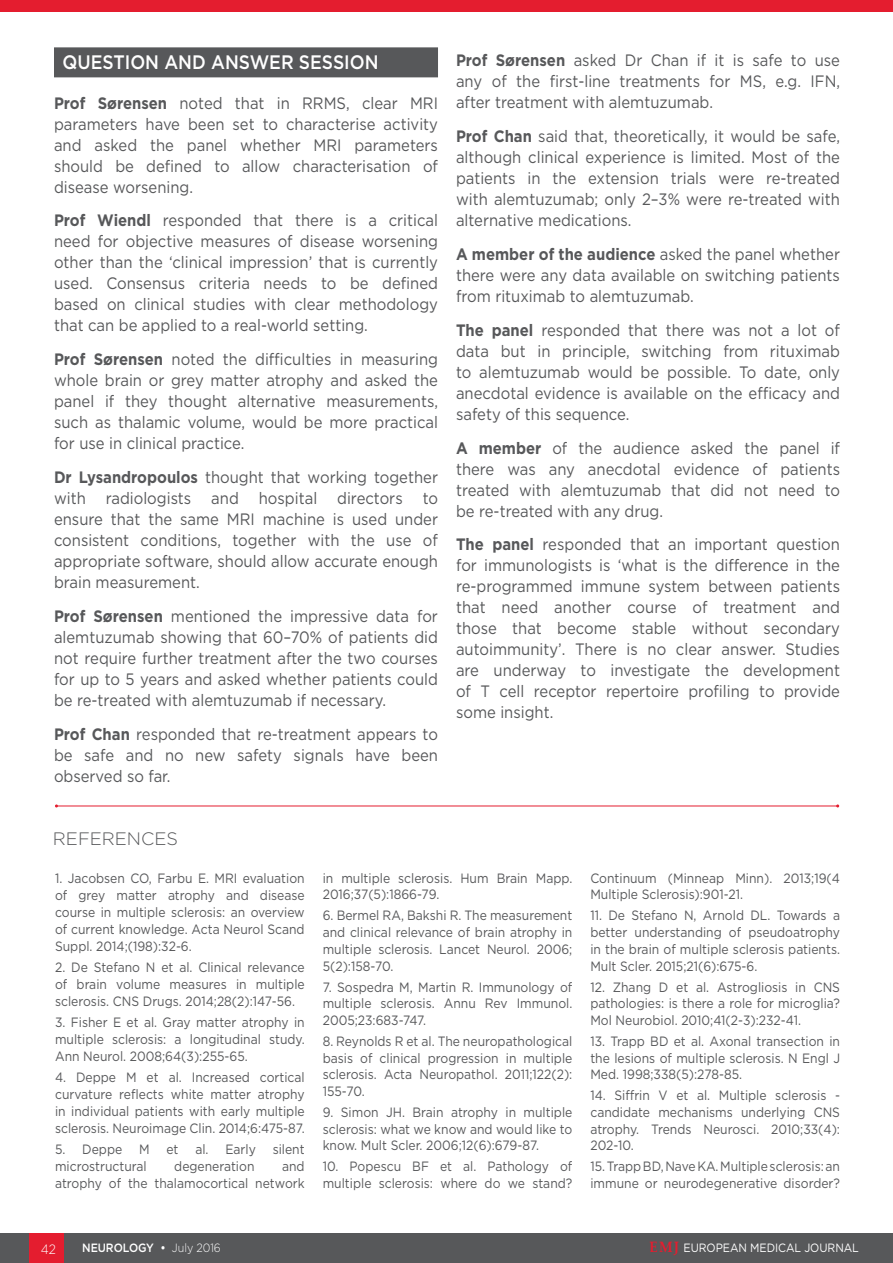
<style>
.page{position:relative;width:893px;height:1263px;background:#fff}
.page>*{position:absolute;margin:0;border:0;box-sizing:border-box;transform-origin:0 0}
._8__Heading_1{font:500 19.5px "Gotham";color:#fff;scale:.9 1}
._18__References_titl{font:300 18px "Gotham";color:#57585a}
._11__Main_text{font:16.5px/21px "Gotham";color:#57585a;text-align:justify;scale:.9 1}
._19__References_text{font:13.5px/16.6px "Gotham";color:#57585a;text-align:justify;scale:.9 1}
.t1{font:300 13.5px "Gotham";color:#fff;scale:.9 1}
.t2{font:12px "Gotham";letter-spacing:-.005em;color:#fff;scale:.9 1}
.t3{font:500 12px "Gotham";letter-spacing:-.005em;color:#fff;scale:.9 1}
.s1{font-weight:700}
.s2{font-weight:300}
.s3{font-family:"Palatino Linotype";font-weight:700;font-size:15px;color:#e41d2f}
</style>
<div class="page">
<div style="left:0;top:1233px;width:893px;height:30px;background:#57585a"></div>
<div style="left:30px;top:1233px;width:34px;height:30px;background:#e41d2f"></div>
<div style="left:0;top:0;width:893px;height:11px;background:#e41d2f"></div>
<hr style="left:56px;top:806px;width:782px;height:1px;background:#e41d2f">
<div style="left:54px;top:47px;width:384px;height:30px;background:#57585a"></div>
<p class="_8__Heading_1" style="left:63px;top:49px;width:353px">QUESTION AND ANSWER SESSION</p>
<p class="_11__Main_text" style="left:54px;top:92px;width:428px"><span class="s1">Prof Sørensen</span> noted that in RRMS, clear MRI parameters have been set to characterise activity and asked the panel whether MRI parameters should be defined to allow characterisation of disease worsening.</p>
<p class="_11__Main_text" style="left:54px;top:210px;width:428px"><span class="s1">Prof Wiendl</span> responded that there is a critical need for objective measures of disease worsening other than the ‘clinical impression’ that is currently used. Consensus criteria needs to be defined based on clinical studies with clear methodology that can be applied to a real-world setting.</p>
<p class="_11__Main_text" style="left:54px;top:348px;width:428px"><span class="s1">Prof Sørensen</span> noted the difficulties in measuring whole brain or grey matter atrophy and asked the panel if they thought alternative measurements, such as thalamic volume, would be more practical for use in clinical practice.</p>
<p class="_11__Main_text" style="left:54px;top:466px;width:428px"><span class="s1">Dr Lysandropoulos</span> thought that working together with radiologists and hospital directors to ensure that the same MRI machine is used under consistent conditions, together with the use of appropriate software, should allow accurate enough brain measurement.</p>
<p class="_11__Main_text" style="left:54px;top:605px;width:428px"><span class="s1">Prof Sørensen</span> mentioned the impressive data for alemtuzumab showing that 60–70% of patients did not require further treatment after the two courses for up to 5 years and asked whether patients could be re-treated with alemtuzumab if necessary.</p>
<p class="_11__Main_text" style="left:54px;top:723px;width:428px"><span class="s1">Prof Chan</span> responded that re-treatment appears to be safe and no new safety signals have been observed so far.</p>
<p class="_11__Main_text" style="left:456px;top:50px;width:428px"><span class="s1">Prof Sørensen</span> asked Dr Chan if it is safe to use any of the first-line treatments for MS, e.g. IFN, after treatment with alemtuzumab.</p>
<p class="_11__Main_text" style="left:456px;top:126px;width:428px"><span class="s1">Prof Chan</span> said that, theoretically, it would be safe, although clinical experience is limited. Most of the patients in the extension trials were re-treated with alemtuzumab; only 2–3% were re-treated with alternative medications.</p>
<p class="_11__Main_text" style="left:456px;top:243px;width:428px"><span class="s1">A member of the audience</span> asked the panel whether there were any data available on switching patients from rituximab to alemtuzumab.</p>
<p class="_11__Main_text" style="left:456px;top:319px;width:428px"><span class="s1">The panel</span> responded that there was not a lot of data but in principle, switching from rituximab to alemtuzumab would be possible. To date, only anecdotal evidence is available on the efficacy and safety of this sequence.</p>
<p class="_11__Main_text" style="left:456px;top:437px;width:428px"><span class="s1">A member</span> of the audience asked the panel if there was any anecdotal evidence of patients treated with alemtuzumab that did not need to be re-treated with any drug.</p>
<p class="_11__Main_text" style="left:456px;top:534px;width:428px"><span class="s1">The panel</span> responded that an important question for immunologists is ‘what is the difference in the re-programmed immune system between patients that need another course of treatment and those that become stable without secondary autoimmunity’. There is no clear answer. Studies are underway to investigate the development of T cell receptor repertoire profiling to provide some insight.</p>
<p class="_18__References_titl" style="left:53px;top:827px;width:127px">REFERENCES</p>
<p class="_19__References_text" style="left:55px;top:869px;width:279px">1. Jacobsen CO, Farbu E. MRI evaluation of grey matter atrophy and disease course in multiple sclerosis: an overview of current knowledge. Acta Neurol Scand Suppl. 2014;(198):32-6.</p>
<p class="_19__References_text" style="left:55px;top:958px;width:279px">2. De Stefano N et al. Clinical relevance of brain volume measures in multiple sclerosis. CNS Drugs. 2014;28(2):147-56.</p>
<p class="_19__References_text" style="left:55px;top:1013px;width:279px">3. Fisher E et al. Gray matter atrophy in multiple sclerosis: a longitudinal study.<br>Ann Neurol. 2008;64(3):255-65.</p>
<p class="_19__References_text" style="left:55px;top:1068px;width:279px">4. Deppe M et al. Increased cortical curvature reflects white matter atrophy in individual patients with early multiple sclerosis. Neuroimage Clin. 2014;6:475-87.</p>
<p class="_19__References_text" style="left:55px;top:1141px;width:279px">5. Deppe M et al. Early silent microstructural</p>
<p class="_19__References_text" style="left:55px;top:1157px;width:279px;text-align:right">and<br>atrophy of the thalamocortical network</p>
<p class="_19__References_text" style="left:174px;top:1158px;width:91px">degeneration</p>
<p class="_19__References_text" style="left:323px;top:869px;width:279px">in multiple sclerosis. Hum Brain Mapp.<br>2016;37(5):1866-79.</p>
<p class="_19__References_text" style="left:323px;top:907px;width:279px">6. Bermel RA, Bakshi R. The measurement and clinical relevance of brain atrophy in multiple sclerosis. Lancet Neurol. 2006; 5(2):158-70.</p>
<p class="_19__References_text" style="left:323px;top:978px;width:279px">7. Sospedra M, Martin R. Immunology of multiple sclerosis. Annu Rev Immunol.<br>2005;23:683-747.</p>
<p class="_19__References_text" style="left:323px;top:1032px;width:279px">8. Reynolds R et al. The neuropathological basis of clinical progression in multiple sclerosis. Acta Neuropathol. 2011;122(2):<br>155-70.</p>
<p class="_19__References_text" style="left:323px;top:1104px;width:279px">9. Simon JH. Brain atrophy in multiple sclerosis: what we know and would like to know. Mult Scler. 2006;12(6):679-87.</p>
<p class="_19__References_text" style="left:323px;top:1158px;width:279px">10. Popescu BF et al. Pathology of multiple sclerosis: where do we stand?</p>
<p class="_19__References_text" style="left:590px;top:869px;width:279px">Continuum (Minneap Minn). 2013;19(4<br>Multiple Sclerosis):901-21.</p>
<p class="_19__References_text" style="left:590px;top:907px;width:279px">11. De Stefano N, Arnold DL. Towards a better understanding of pseudoatrophy in the brain of multiple sclerosis patients.<br>Mult Scler. 2015;21(6):675-6.</p>
<p class="_19__References_text" style="left:590px;top:978px;width:279px">12. Zhang D et al. Astrogliosis in CNS pathologies: is there a role for microglia?<br>Mol Neurobiol. 2010;41(2-3):232-41.</p>
<p class="_19__References_text" style="left:590px;top:1032px;width:279px">13. Trapp BD et al. Axonal transection in the lesions of multiple sclerosis. N Engl J Med. 1998;338(5):278-85.</p>
<p class="_19__References_text" style="left:590px;top:1087px;width:279px">14. Siffrin V et al. Multiple sclerosis - candidate mechanisms underlying CNS atrophy. Trends Neurosci. 2010;33(4):<br>202-10.</p>
<p class="_19__References_text" style="left:590px;top:1158px;width:279px">15. Trapp BD, Nave KA. Multiple sclerosis: an immune or neurodegenerative disorder?</p>
<p class="t1" style="left:41px;top:1240px;width:18px">42</p>
<p class="t3" style="left:82px;top:1240px;width:156px">NEUROLOGY • <span class="s2">July 2016</span></p>
<p class="t2" style="left:650px;top:1240px;width:234px"><span class="s3">EMJ</span> EUROPEAN MEDICAL JOURNAL</p>
</div>
